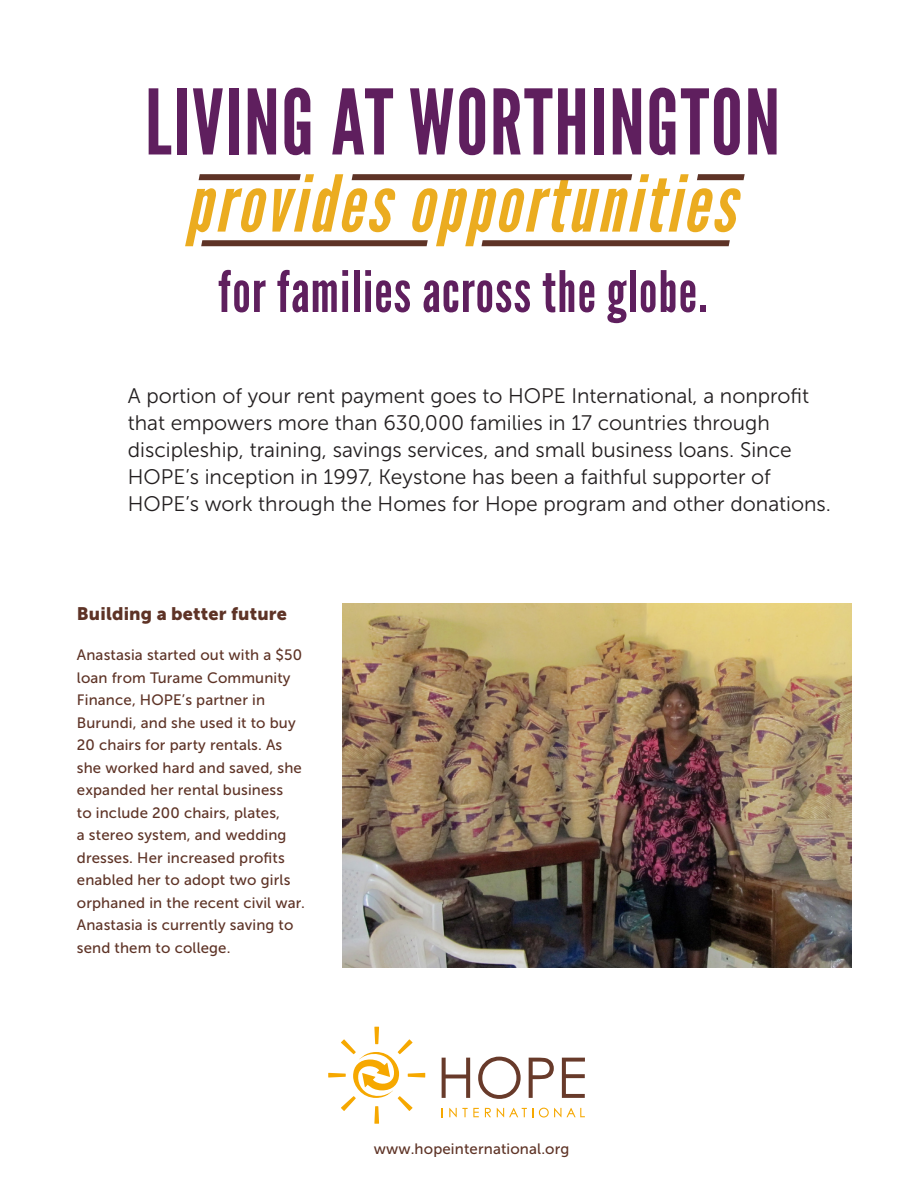
<style>
.page{position:relative;width:918px;height:1188px;background:#fff}
.page>*{position:absolute;margin:0;border:0;box-sizing:border-box;transform-origin:0 0}
.Headline{font:90px "League Gothic";letter-spacing:.02em;color:#5f1f5e}
.Headline-2{font:italic 78px "League Gothic";letter-spacing:.04em;color:#ebac20}
.Headline-3{font:57px "League Gothic";letter-spacing:.02em;color:#5f1f5e}
.t1{font:21px/27px "Museo Sans 300";color:#231f20}
.t2{font:18px "Museo Sans 900";letter-spacing:.01em;color:#5e3326}
.t3{font:15px/22.5px "Museo Sans 500";letter-spacing:.01em;color:#5e3326}
</style>
<div class="page">
<img style="left:342px;top:604px;width:509px;height:364px">
<svg style="left:328px;top:1027px;width:97px;height:97px"></svg>
<svg style="left:449px;top:1108px;width:30px;height:9px"></svg>
<svg style="left:485px;top:1108px;width:6px;height:9px"></svg>
<svg style="left:497px;top:1108px;width:36px;height:9px"></svg>
<svg style="left:539px;top:1108px;width:46px;height:10px"></svg>
<svg style="left:442px;top:1058px;width:28px;height:40px"></svg>
<svg style="left:478px;top:1057px;width:43px;height:42px"></svg>
<svg style="left:529px;top:1058px;width:25px;height:40px"></svg>
<svg style="left:562px;top:1058px;width:23px;height:40px"></svg>
<div style="left:202px;top:240px;width:225px;height:6px;background:#5e3326"></div>
<div style="left:482px;top:240px;width:247px;height:6px;background:#5e3326"></div>
<div style="left:199px;top:174px;width:101px;height:6px;background:#5e3326"></div>
<div style="left:352px;top:174px;width:280px;height:6px;background:#5e3326"></div>
<div style="left:698px;top:174px;width:46px;height:6px;background:#5e3326"></div>
<p class="Headline" style="left:145px;top:69px;width:637px">LIVING AT WORTHINGTON</p>
<p class="Headline-2" style="left:185px;top:157px;width:551px">provides opportunities</p>
<p class="Headline-3" style="left:218px;top:258px;width:491px">for families across the globe.</p>
<p class="t1" style="left:128px;top:382px;width:705px">A portion of your rent payment goes to HOPE International, a nonprofit that empowers more than 630,000 families in 17 countries through discipleship, training, savings services, and small business loans. Since HOPE’s inception in 1997, Keystone has been a faithful supporter of HOPE’s work through the Homes for Hope program and other donations.</p>
<p class="t2" style="left:77px;top:603px;width:212px">Building a better future</p>
<p class="t3" style="left:77px;top:644px;width:230px">Anastasia started out with a $50 loan from Turame Community<br>Finance, HOPE’s partner in<br>Burundi, and she used it to buy<br>20 chairs for party rentals. As she worked hard and saved, she expanded her rental business<br>to include 200 chairs, plates,<br>a stereo system, and wedding dresses. Her increased profits enabled her to adopt two girls orphaned in the recent civil war.<br>Anastasia is currently saving to send them to college.</p>
<p class="t3" style="left:374px;top:1138px;width:197px">www.hopeinternational.org</p>
</div>
